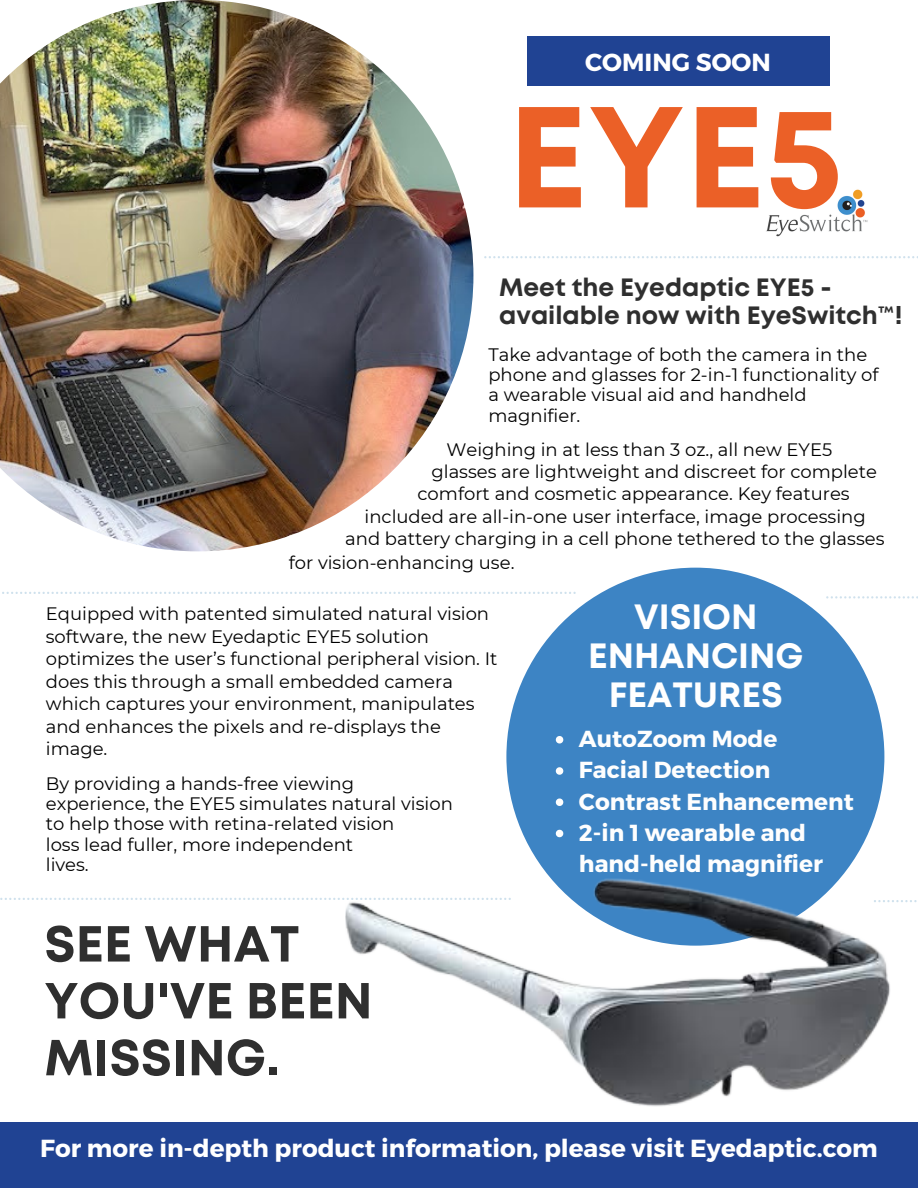
<style>
.page{position:relative;width:918px;height:1188px;background:#fff}
.page>*{position:absolute;margin:0;border:0;box-sizing:border-box;transform-origin:0 0}
.t1{font:700 143.4px "Mont";color:#eb6027}
.t2{font:700 50.55px/56.8px "Mont";color:#2f2f2f}
.t3{font:700 35.1px/39px "Mont";color:#fff;text-align:center}
.t4{font:700 25.05px/27.5px "Mont";color:#2f2f2f}
.t5{font:700 24.6px "Montserrat";color:#fff}
.t6{font:700 23.25px/31.2px "Montserrat";color:#fefefe}
.t7{font:18px/20.2px "Montserrat";color:#000}
</style>
<div class="page">
<div style="left:0;top:1122px;width:918px;height:66px;background:#204393"></div>
<img style="left:0;top:0;width:473px;height:551px">
<svg style="left:484px;top:256px;width:434px;height:2px"></svg>
<div style="left:527px;top:36px;width:302px;height:49px;background:#204393"></div>
<svg style="left:2px;top:592px;width:574px;height:2px"></svg>
<svg style="left:0;top:898px;width:345px;height:2px"></svg>
<svg style="left:892px;top:900px;width:25px;height:2px"></svg>
<svg style="left:826px;top:596px;width:92px;height:3px"></svg>
<img style="left:766px;top:189px;width:102px;height:48px">
<div style="left:506px;top:568px;width:378px;height:378px;background:#3d84c4;border-radius:50%"></div>
<svg style="left:556px;top:736px;width:7px;height:8px"></svg>
<svg style="left:556px;top:767px;width:7px;height:8px"></svg>
<svg style="left:556px;top:798px;width:7px;height:8px"></svg>
<svg style="left:556px;top:830px;width:7px;height:7px"></svg>
<img style="left:345px;top:878px;width:545px;height:229px">
<h3 class="t5" style="left:585px;top:46px;width:187px">COMING SOON</h3>
<h1 class="t1" style="left:508px;top:103px;width:337px">EYE5</h1>
<h3 class="t4" style="left:499px;top:276px;width:405px">Meet the Eyedaptic EYE5 - available now with EyeSwitch™!</h3>
<p class="t7" style="left:488px;top:344px;width:392px">Take advantage of both the camera in the phone and glasses for 2-in-1 functionality of a wearable visual aid and handheld magnifier.</p>
<p class="t7" style="left:446px;top:440px;width:387px">Weighing in at less than 3 oz., all new EYE5</p>
<p class="t7" style="left:432px;top:461px;width:447px">glasses are lightweight and discreet for complete</p>
<p class="t7" style="left:418px;top:483px;width:434px">comfort and cosmetic appearance. Key features</p>
<p class="t7" style="left:345px;top:506px;width:541px;line-height:21.5px;text-align:center">included are all-in-one user interface, image processing and battery charging in a cell phone tethered to the glasses</p>
<p class="t7" style="left:289px;top:552px;width:227px">for vision-enhancing use.</p>
<p class="t7" style="left:46px;top:602px;width:453px;line-height:22.5px">Equipped with patented simulated natural vision software, the new Eyedaptic EYE5 solution optimizes the user’s functional peripheral vision. It does this through a small embedded camera which captures your environment, manipulates and enhances the pixels and re-displays the image.</p>
<p class="t7" style="left:46px;top:773px;width:409px">By providing a hands-free viewing experience, the EYE5 simulates natural vision to help those with retina-related vision<br>loss lead fuller, more independent<br>lives.</p>
<h2 class="t2" style="left:44px;top:919px;width:330px">SEE WHAT<br>YOU'VE BEEN<br>MISSING.</h2>
<h3 class="t3" style="left:588px;top:600px;width:217px">VISION<br>ENHANCING<br>FEATURES</h3>
<p class="t6" style="left:579px;top:722px;width:276px">AutoZoom Mode<br>Facial Detection<br>Contrast Enhancement<br>2-in 1 wearable and hand-held magnifier</p>
<h3 class="t5" style="left:40px;top:1132px;width:839px">For more in-depth product information, please visit Eyedaptic.com</h3>
</div>
